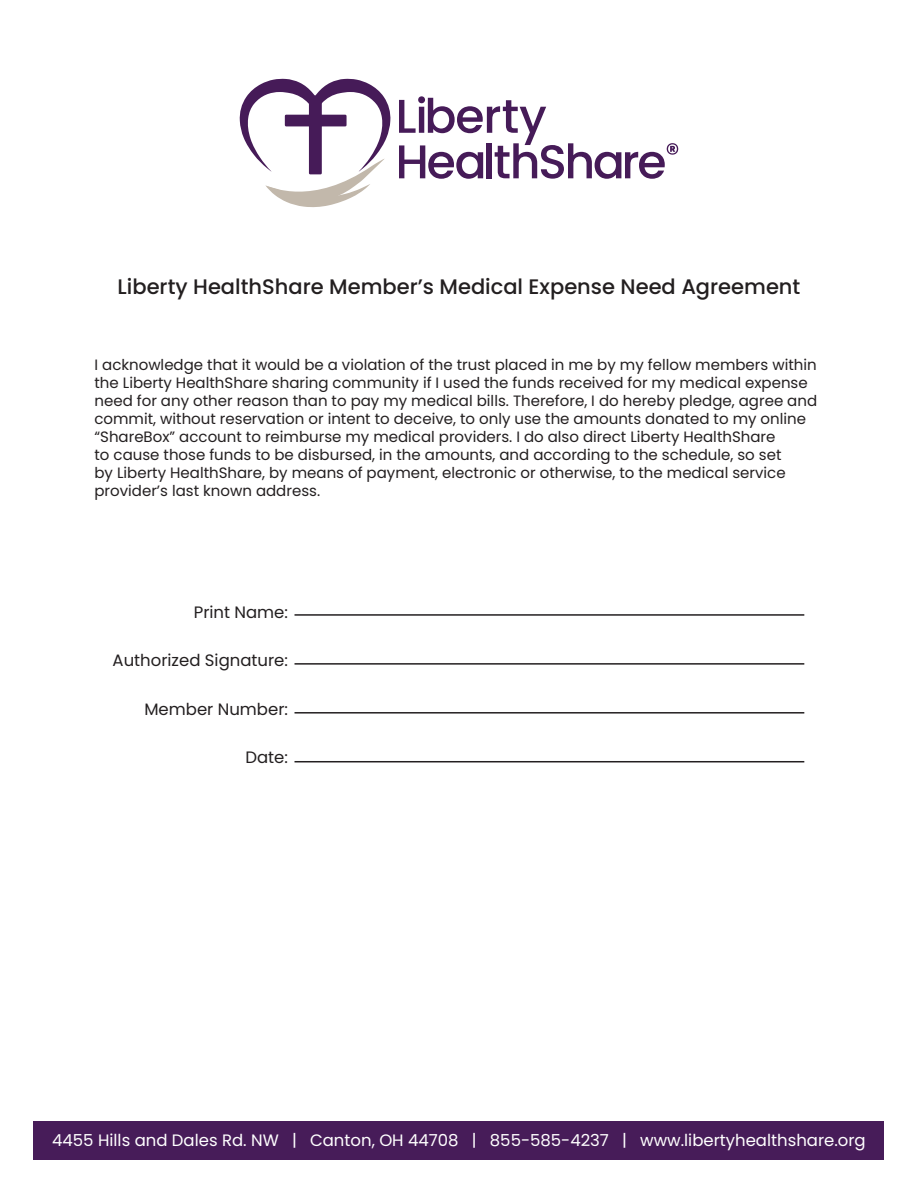
<style>
.page{position:relative;width:918px;height:1188px;background:#fff}
.page>*{position:absolute;margin:0;border:0;box-sizing:border-box;transform-origin:0 0}
.Section_Description{font:500 21px "Poppins";color:#231f20}
.t1{font:16.5px "Poppins";color:#fff}
.t2{font:16.5px "Poppins";color:#231f20}
.t3{font:15px/18px "Poppins";color:#231f20}
</style>
<div class="page">
<svg style="left:399px;top:96px;width:279px;height:83px"></svg>
<svg style="left:240px;top:79px;width:151px;height:128px"></svg>
<div style="left:34px;top:1121px;width:850px;height:38px;background:#471c59"></div>
<hr style="left:295px;top:614px;width:509px;height:2px;background:#231f20">
<hr style="left:295px;top:663px;width:509px;height:2px;background:#231f20">
<hr style="left:295px;top:712px;width:509px;height:2px;background:#231f20">
<hr style="left:295px;top:761px;width:509px;height:1px;background:#231f20">
<p class="Section_Description" style="left:118px;top:275px;width:684px">Liberty HealthShare Member’s Medical Expense Need Agreement</p>
<p class="t3" style="left:94px;top:356px;width:724px">I acknowledge that it would be a violation of the trust placed in me by my fellow members within the Liberty HealthShare sharing community if I used the funds received for my medical expense need for any other reason than to pay my medical bills. Therefore, I do hereby pledge, agree and commit, without reservation or intent to deceive, to only use the amounts donated to my online “ShareBox” account to reimburse my medical providers. I do also direct Liberty HealthShare<br>to cause those funds to be disbursed, in the amounts, and according to the schedule, so set<br>by Liberty HealthShare, by means of payment, electronic or otherwise, to the medical service provider’s last known address.</p>
<p class="t2" style="left:194px;top:602px;width:96px">Print Name:</p>
<p class="t2" style="left:113px;top:651px;width:177px">Authorized Signature:</p>
<p class="t2" style="left:144px;top:699px;width:145px">Member Number:</p>
<p class="t2" style="left:245px;top:748px;width:44px">Date:</p>
<p class="t1" style="left:52px;top:1131px;width:815px">4455 Hills and Dales Rd. NW | Canton, OH 44708 | 855-585-4237 | www.libertyhealthshare.org</p>
</div>
